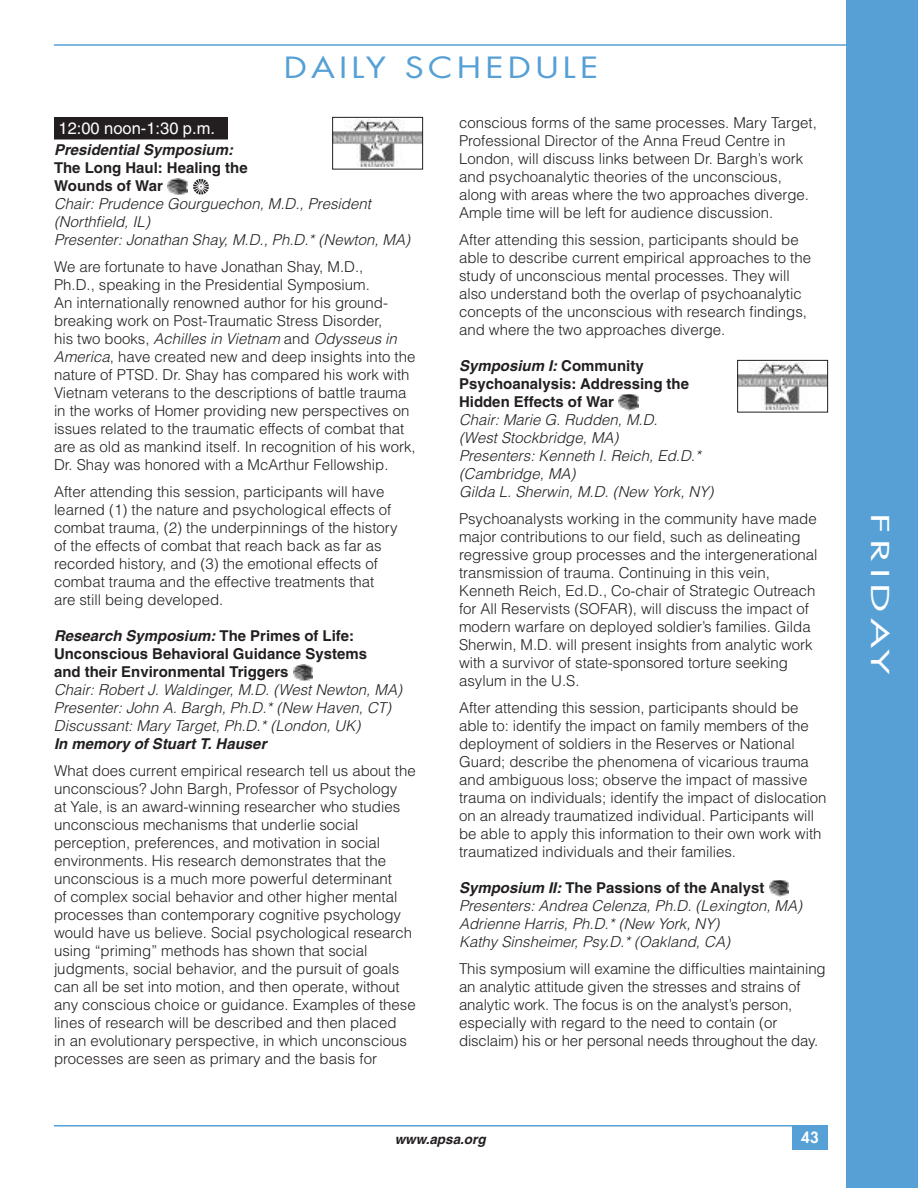
<style>
.page{position:relative;width:918px;height:1188px;background:#fff}
.page>*{position:absolute;margin:0;border:0;box-sizing:border-box;transform-origin:0 0}
.t1{font:28.5px "Futura";letter-spacing:.125em;color:#56a0d5;scale:1.2 1}
.t2{font:24px "Futura";letter-spacing:.125em;color:#fff;scale:1.8 1}
.t3{font:16.5px "Helvetica";color:#fff}
.t4{font:300 15px/18px "Helvetica";color:#231f20}
.t5{font:italic 300 15px/18px "Helvetica";color:#231f20}
.t6{font:700 15px/18px "Helvetica";color:#231f20}
.t7{font:italic 700 15px "Helvetica";color:#231f20}
.t8{font:800 15px "Futura";color:#fff}
.t9{font:italic 700 13.5px "Helvetica";color:#231f20}
.s1{font-style:italic}
.s2{font-weight:700}
.s3{font-weight:700;font-style:normal}
</style>
<div class="page">
<div style="left:54px;top:117px;width:174px;height:23px;background:#231f20"></div>
<img style="left:769px;top:880px;width:20px;height:17px">
<svg style="left:618px;top:396px;width:21px;height:12px"></svg>
<img style="left:619px;top:394px;width:19px;height:17px">
<img style="left:293px;top:664px;width:20px;height:17px">
<svg style="left:193px;top:179px;width:16px;height:16px"></svg>
<svg style="left:167px;top:181px;width:21px;height:12px"></svg>
<img style="left:168px;top:178px;width:19px;height:17px">
<hr style="left:54px;top:44px;width:810px;height:2px;background:#56a0d5">
<div style="left:846px;top:0;width:72px;height:1188px;background:#56a0d5"></div>
<div style="left:792px;top:1126px;width:36px;height:24px;background:#56a0d5"></div>
<hr style="left:54px;top:1125px;width:774px;height:1px;background:#56a0d5">
<img style="left:334px;top:120px;width:87px;height:47px">
<div style="left:332px;top:117px;width:91px;height:53px;border:1px solid #231f20"></div>
<img style="left:739px;top:363px;width:87px;height:47px">
<div style="left:737px;top:360px;width:91px;height:53px;border:1px solid #231f20"></div>
<h1 class="t1" style="left:284px;top:54px;width:264px">DAILY SCHEDULE</h1>
<p class="t3" style="left:58px;top:122px;width:158px">12:00 noon-1:30 p.m.</p>
<p class="t7" style="left:54px;top:144px;width:181px">Presidential Symposium:</p>
<p class="t6" style="left:54px;top:160px;width:195px">The Long Haul: Healing the<br>Wounds of War</p>
<p class="t5" style="left:54px;top:195px;width:358px">Chair: Prudence Gourguechon, M.D., President (Northfield, IL)<br>Presenter: Jonathan Shay, M.D., Ph.D.* (Newton, MA)</p>
<p class="t4" style="left:54px;top:258px;width:363px">We are fortunate to have Jonathan Shay, M.D.,<br>Ph.D., speaking in the Presidential Symposium.<br>An internationally renowned author for his ground&shy;breaking work on Post-Traumatic Stress Disorder,<br>his two books, <span class="s1">Achilles in Vietnam</span> and <span class="s1">Odysseus in America</span>, have created new and deep insights into the nature of PTSD. Dr. Shay has compared his work with Vietnam veterans to the descriptions of battle trauma in the works of Homer providing new perspectives on issues related to the traumatic effects of combat that are as old as mankind itself. In recognition of his work, Dr. Shay was honored with a McArthur Fellowship.</p>
<p class="t4" style="left:54px;top:483px;width:345px">After attending this session, participants will have learned (1) the nature and psychological effects of combat trauma, (2) the underpinnings of the history of the effects of combat that reach back as far as recorded history, and (3) the emotional effects of combat trauma and the effective treatments that are still being developed.</p>
<p class="t6" style="left:54px;top:628px;width:315px"><span class="s1">Research Symposium:</span> The Primes of Life:<br>Unconscious Behavioral Guidance Systems and their Environmental Triggers</p>
<p class="t5" style="left:54px;top:681px;width:350px">Chair: Robert J. Waldinger, M.D. (West Newton, MA)<br>Presenter: John A. Bargh, Ph.D.* (New Haven, CT)<br>Discussant: Mary Target, Ph.D.* (London, UK)</p>
<p class="t7" style="left:54px;top:738px;width:214px">In memory of Stuart T. Hauser</p>
<p class="t4" style="left:54px;top:762px;width:363px">What does current empirical research tell us about the unconscious? John Bargh, Professor of Psychology<br>at Yale, is an award-winning researcher who studies unconscious mechanisms that underlie social perception, preferences, and motivation in social environments. His research demonstrates that the unconscious is a much more powerful determinant<br>of complex social behavior and other higher mental processes than contemporary cognitive psychology would have us believe. Social psychological research using “priming” methods has shown that social judgments, social behavior, and the pursuit of goals can all be set into motion, and then operate, without any conscious choice or guidance. Examples of these lines of research will be described and then placed<br>in an evolutionary perspective, in which unconscious processes are seen as primary and the basis for</p>
<p class="t4" style="left:459px;top:114px;width:359px">conscious forms of the same processes. Mary Target, Professional Director of the Anna Freud Centre in London, will discuss links between Dr. Bargh’s work and psychoanalytic theories of the unconscious, along with areas where the two approaches diverge.<br>Ample time will be left for audience discussion.</p>
<p class="t4" style="left:459px;top:231px;width:354px">After attending this session, participants should be able to describe current empirical approaches to the study of unconscious mental processes. They will also understand both the overlap of psychoanalytic concepts of the unconscious with research findings, and where the two approaches diverge.</p>
<p class="t6" style="left:459px;top:358px;width:232px"><span class="s1">Symposium I:</span> Community<br>Psychoanalysis: Addressing the<br>Hidden Effects of War</p>
<p class="t5" style="left:459px;top:411px;width:256px">Chair: Marie G. Rudden, M.D.<br>(West Stockbridge, MA)<br>Presenters: Kenneth I. Reich, Ed.D.* (Cambridge, MA)<br>Gilda L. Sherwin, M.D. (New York, NY)</p>
<p class="t4" style="left:459px;top:510px;width:360px">Psychoanalysts working in the community have made major contributions to our field, such as delineating regressive group processes and the intergenerational transmission of trauma. Continuing in this vein, Kenneth Reich, Ed.D., Co-chair of Strategic Outreach for All Reservists (SOFAR), will discuss the impact of modern warfare on deployed soldier’s families. Gilda Sherwin, M.D. will present insights from analytic work with a survivor of state-sponsored torture seeking asylum in the U.S.</p>
<p class="t4" style="left:459px;top:699px;width:369px">After attending this session, participants should be able to: identify the impact on family members of the deployment of soldiers in the Reserves or National Guard; describe the phenomena of vicarious trauma and ambiguous loss; observe the impact of massive trauma on individuals; identify the impact of dislocation on an already traumatized individual. Participants will be able to apply this information to their own work with traumatized individuals and their families.</p>
<p class="t5" style="left:459px;top:879px;width:345px"><span class="s2">Symposium II:</span> <span class="s3">The Passions of the Analyst </span>Presenters: Andrea Celenza, Ph.D. (Lexington, MA)<br>Adrienne Harris, Ph.D.* (New York, NY)<br>Kathy Sinsheimer, Psy.D.* (Oakland, CA)</p>
<p class="t4" style="left:459px;top:960px;width:368px">This symposium will examine the difficulties maintaining an analytic attitude given the stresses and strains of analytic work. The focus is on the analyst’s person, especially with regard to the need to contain (or disclaim) his or her personal needs throughout the day.</p>
<p class="t9" style="left:395px;top:1134px;width:93px">www.apsa.org</p>
<p class="t8" style="left:801px;top:1130px;width:19px">43</p>
<h2 class="t2" style="left:891px;top:513px;width:91px;rotate:90deg">FRIDAY</h2>
</div>
